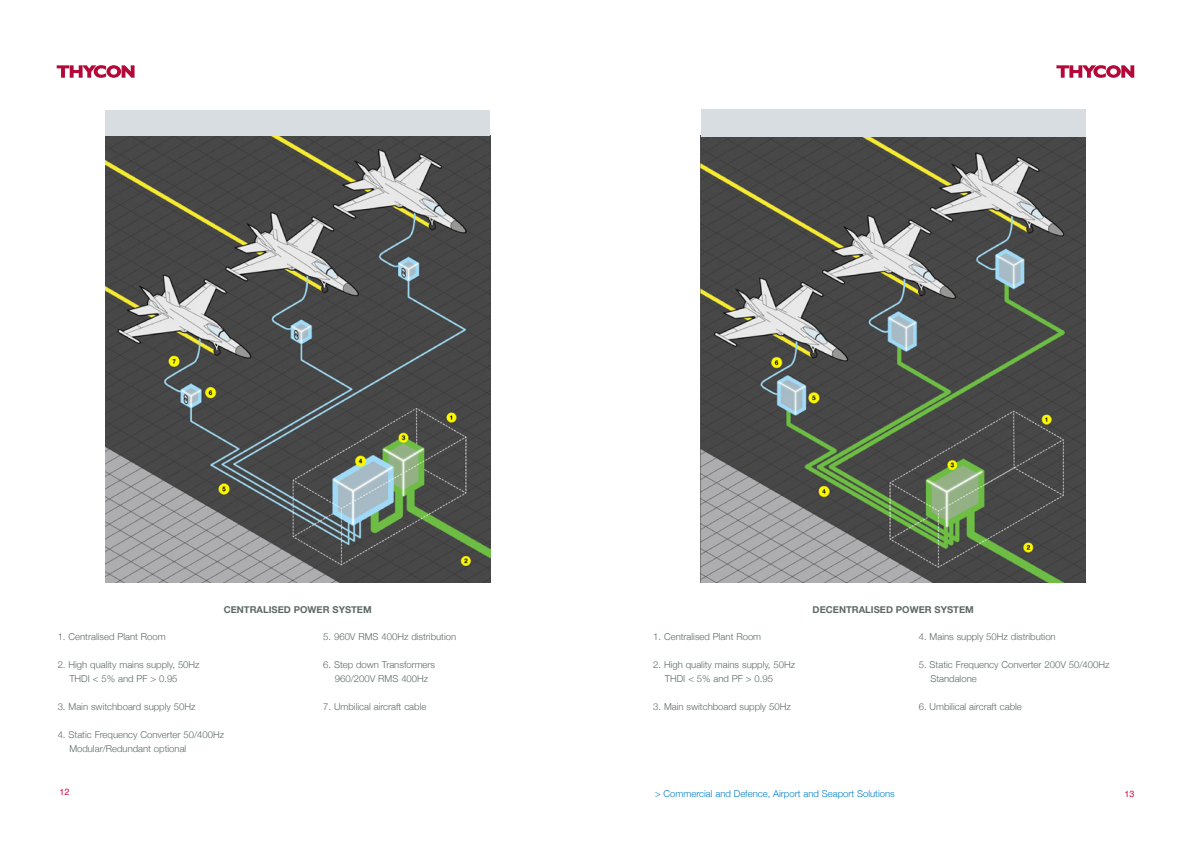
<style>
.page{position:relative;width:1191px;height:842px;background:#fff}
.page>*{position:absolute;margin:0;border:0;box-sizing:border-box;transform-origin:0 0}
.t1{font:300 9.5px/14px "Helvetica Neue";color:#5d6967}
.t2{font:300 9.5px "Helvetica Neue";color:#007ec9}
.t3{font:700 9.5px "Helvetica Neue";color:#5d6967}
.t4{font:9px "Helvetica";color:#ce1141}
</style>
<div class="page">
<svg style="left:57px;top:65px;width:78px;height:13px"></svg>
<svg style="left:1056px;top:65px;width:78px;height:13px"></svg>
<img style="left:105px;top:136px;width:385px;height:446px">
<img style="left:701px;top:137px;width:384px;height:445px">
<div style="left:105px;top:110px;width:385px;height:26px;background:#d7dde0"></div>
<div style="left:701px;top:110px;width:384px;height:27px;background:#d7dde0"></div>
<p class="t3" style="left:224px;top:602px;width:149px">CENTRALISED POWER SYSTEM</p>
<p class="t1" style="left:58px;top:628px;width:109px">1. Centralised Plant Room</p>
<p class="t1" style="left:69px;top:656px;width:132px;text-indent:-12px">2. High quality mains supply, 50Hz<br>THDI &lt; 5% and PF &gt; 0.95</p>
<p class="t1" style="left:58px;top:698px;width:139px">3. Main switchboard supply 50Hz</p>
<p class="t1" style="left:69px;top:726px;width:156px;text-indent:-12px">4. Static Frequency Converter 50/400Hz<br>Modular/Redundant optional</p>
<p class="t1" style="left:323px;top:628px;width:134px">5. 960V RMS 400Hz distribution</p>
<p class="t1" style="left:323px;top:656px;width:113px;text-align:center">6. Step down Transformers<br>960/200V RMS 400Hz</p>
<p class="t1" style="left:323px;top:698px;width:105px">7. Umbilical aircraft cable</p>
<p class="t1" style="left:653px;top:628px;width:109px">1. Centralised Plant Room</p>
<p class="t1" style="left:665px;top:656px;width:132px;text-indent:-12px">2. High quality mains supply, 50Hz<br>THDI &lt; 5% and PF &gt; 0.95</p>
<p class="t1" style="left:653px;top:698px;width:139px">3. Main switchboard supply 50Hz</p>
<p class="t3" style="left:812px;top:602px;width:163px">DECENTRALISED POWER SYSTEM</p>
<p class="t1" style="left:918px;top:628px;width:138px">4. Mains supply 50Hz distribution</p>
<p class="t1" style="left:930px;top:656px;width:181px;text-indent:-12px">5. Static Frequency Converter 200V 50/400Hz<br>Standalone</p>
<p class="t1" style="left:918px;top:698px;width:105px">6. Umbilical aircraft cable</p>
<p class="t4" style="left:59px;top:785px;width:12px">12</p>
<p class="t2" style="left:655px;top:786px;width:241px">&gt; Commercial and Defence, Airport and Seaport Solutions</p>
<p class="t4" style="left:1124px;top:787px;width:12px">13</p>
</div>
